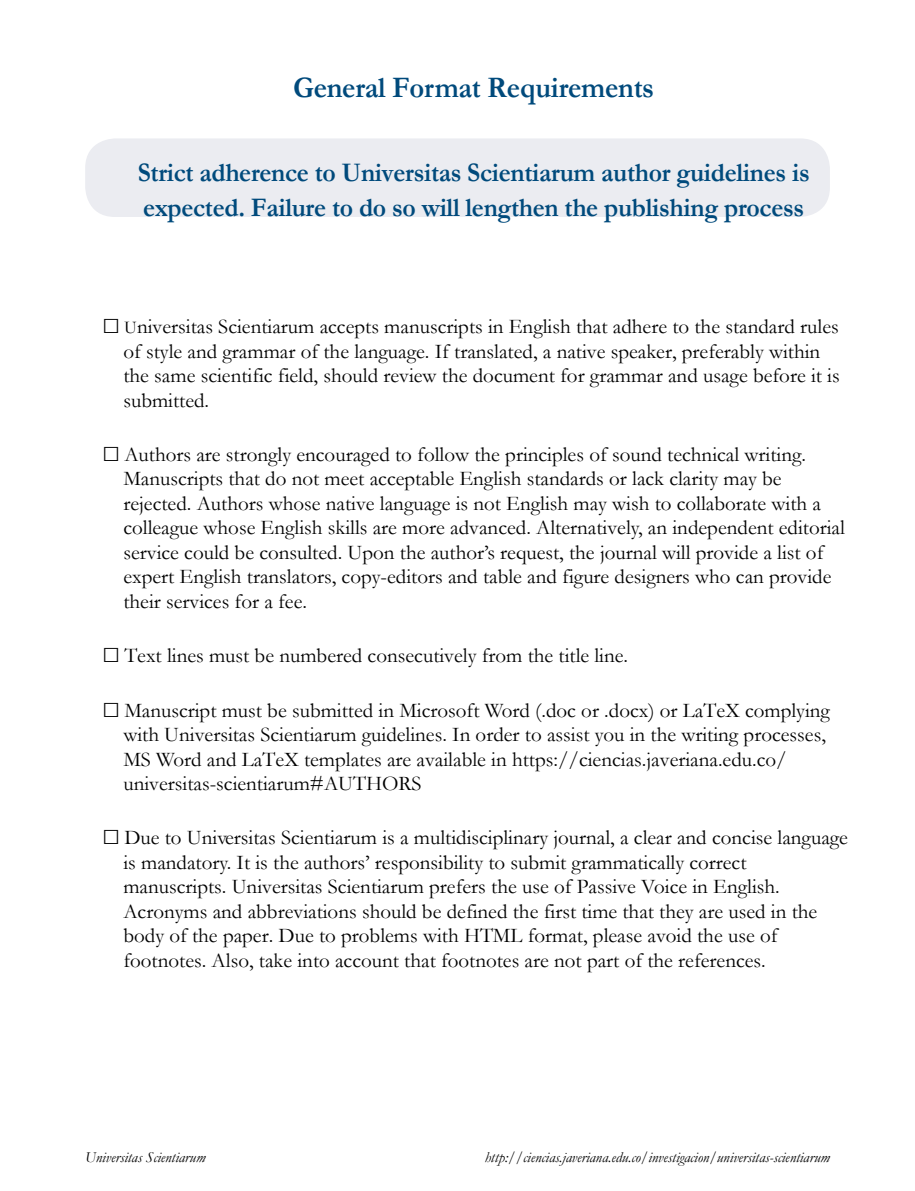
<style>
.page{position:relative;width:915px;height:1191px;background:#fff}
.page>*{position:absolute;margin:0;border:0;box-sizing:border-box;transform-origin:0 0}
.t1{font:700 30px "Garamond";letter-spacing:-.01em;color:#004a7c;scale:.95 1}
.t2{font:700 27px/34.7px "Garamond";letter-spacing:-.01em;color:#004a7c;scale:.95 1}
.t3{font:21px/24.5px "Garamond";color:#000}
.t4{font:italic 15px "Garamond";color:#000}
.s1{font-size:30px}
.s2{font-size:18px}
</style>
<div class="page">
<div style="left:85px;top:138px;width:744px;height:79px;background:#ebecf1;border-radius:30px"></div>
<h1 class="t1" style="left:293px;top:67px;width:381px">General Format Requirements</h1>
<p class="t2" style="left:138px;top:156px;width:708px">Strict adherence to Universitas Scientiarum author guidelines is expected. Failure to do so will lengthen the publishing process</p>
<p class="t3" style="left:123px;top:314px;width:717px;text-indent:-21px"><span class="s1">□</span> <span class="s2">U</span>niversitas Scientiarum accepts manuscripts in English that adhere to the standard rules of style and grammar of the language. If translated, a native speaker, preferably within the same scientific field, should review the document for grammar and usage before it is submitted.</p>
<p class="t3" style="left:123px;top:441px;width:722px;text-indent:-21px"><span class="s1">□</span> Authors are strongly encouraged to follow the principles of sound technical writing.<br>Manuscripts that do not meet acceptable English standards or lack clarity may be rejected. Authors whose native language is not English may wish to collaborate with a colleague whose English skills are more advanced. Alternatively, an independent editorial service could be consulted. Upon the author’s request, the journal will provide a list of expert English translators, copy-editors and table and figure designers who can provide their services for a fee.</p>
<p class="t3" style="left:102px;top:643px;width:527px"><span class="s1">□</span> Text lines must be numbered consecutively from the title line.</p>
<p class="t3" style="left:123px;top:697px;width:707px;text-indent:-21px"><span class="s1">□</span> Manuscript must be submitted in Microsoft Word (.doc or .docx) or LaTeX complying with Universitas Scientiarum guidelines. In order to assist you in the writing processes, MS Word and LaTeX templates are available in https://ciencias.javeriana.edu.co/ universitas-scientiarum#AUTHORS</p>
<p class="t3" style="left:123px;top:825px;width:725px;text-indent:-21px"><span class="s1">□</span> Due to Universitas Scientiarum is a multidisciplinary journal, a clear and concise language is mandatory. It is the authors’ responsibility to submit grammatically correct manuscripts. Universitas Scientiarum prefers the use of Passive Voice in English.<br>Acronyms and abbreviations should be defined the first time that they are used in the body of the paper. Due to problems with HTML format, please avoid the use of footnotes. Also, take into account that footnotes are not part of the references.</p>
<p class="t4" style="left:85px;top:1146px;width:122px">Universitas Scientiarum</p>
<p class="t4" style="left:484px;top:1146px;width:346px">http://ciencias.javeriana.edu.co/investigacion/universitas-scientiarum</p>
</div>
